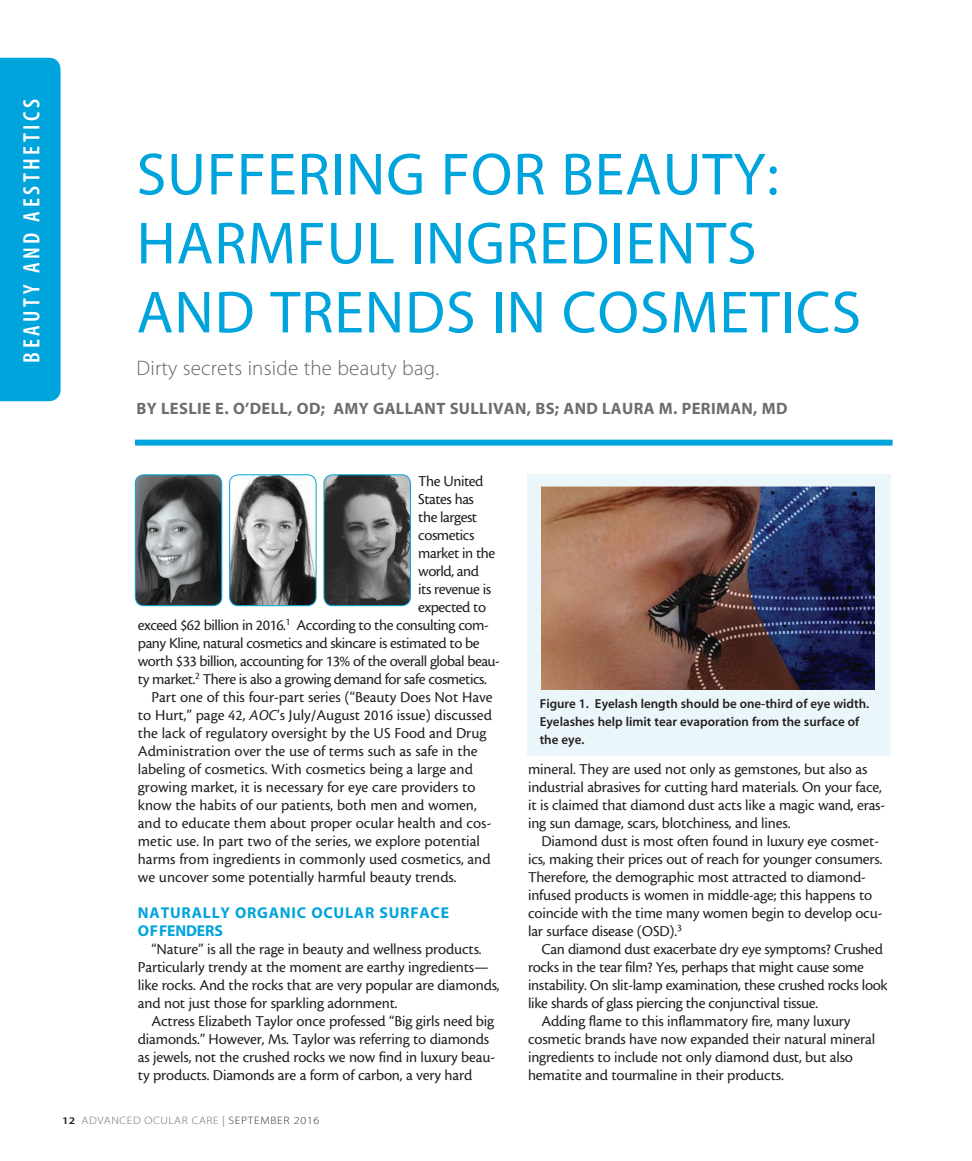
<style>
.page{position:relative;width:972px;height:1161px;background:#fff}
.page>*{position:absolute;margin:0;border:0;box-sizing:border-box;transform-origin:0 0}
.headline{font:60px/69px "Myriad MM 400 600";letter-spacing:.015em;color:#00a4dc}
.t1{font:23.7px "Myriad MM 565 300";letter-spacing:.15em;color:#fff}
.deck{font:21px "Myriad MM 215 600";letter-spacing:.01em;color:#636366}
.author{font:16.5px "Myriad MM 700 600";letter-spacing:.02em;color:#6c6d70}
.body{font:15.75px/18px "Cronos MM 408 10";letter-spacing:-.01em;color:#231f20}
.body_first{font:15.75px "Cronos MM 408 10";letter-spacing:-.03em;color:#231f20}
.subhead{font:15.75px/18px "Myriad MM 700 600";letter-spacing:.05em;color:#00a4dc}
.t2{font:13.05px/18px "Myriad MM 565 600";color:#231f20}
.t3{font:10.8px "Myriad MM 215 600";letter-spacing:.04em;color:#6c6d70;scale:1.11 1}
.s1{font-family:"Cronos MM It 408 10"}
.s2{font-family:"Myriad MM 565 600";font-size:10.2px;color:#231f20}
.s3{font-family:"Myriad MM 400 600";color:#939598}
.s4{color:#312f30}
</style>
<div class="page">
<div style="left:0;top:58px;width:61px;height:343px;background:#00a4dc"></div>
<div style="left:135px;top:440px;width:758px;height:6px;background:#00a4dc"></div>
<img style="left:135px;top:475px;width:87px;height:131px">
<div style="left:135px;top:474px;width:87px;height:132px;border:1px solid #00a4dc;border-radius:9px"></div>
<img style="left:230px;top:475px;width:86px;height:131px">
<div style="left:229px;top:474px;width:87px;height:132px;border:1px solid #00a4dc;border-radius:9px"></div>
<img style="left:324px;top:475px;width:86px;height:131px">
<div style="left:324px;top:474px;width:87px;height:132px;border:1px solid #00a4dc;border-radius:9px"></div>
<div style="left:527px;top:474px;width:364px;height:282px;background:#ebf6fb"></div>
<img style="left:541px;top:486px;width:333px;height:203px">
<h2 class="t1" style="left:20px;top:363px;width:265px;rotate:-90deg">BEAUTY AND AESTHETICS</h2>
<p class="headline" style="left:137px;top:143px;width:726px">SUFFERING FOR BEAUTY:<br>HARMFUL INGREDIENTS<br>AND TRENDS IN COSMETICS</p>
<p class="deck" style="left:137px;top:358px;width:304px">Dirty secrets inside the beauty bag.</p>
<p class="author" style="left:137px;top:400px;width:652px">BY LESLIE E. O’DELL, OD; AMY GALLANT SULLIVAN, BS; AND LAURA M. PERIMAN, MD</p>
<p class="body_first" style="left:418px;top:473px;width:67px">The United</p>
<p class="body_first" style="left:418px;top:491px;width:57px">States has</p>
<p class="body_first" style="left:418px;top:509px;width:60px">the largest</p>
<p class="body_first" style="left:418px;top:527px;width:58px">cosmetics</p>
<p class="body_first" style="left:418px;top:545px;width:79px">market in the</p>
<p class="body_first" style="left:418px;top:563px;width:62px">world, and</p>
<p class="body_first" style="left:418px;top:581px;width:74px">its revenue is</p>
<p class="body_first" style="left:418px;top:599px;width:69px">expected to</p>
<p class="body_first" style="left:138px;top:617px;width:352px">exceed $62 billion in 2016.<sup>1</sup> According to the consulting com-</p>
<p class="body_first" style="left:138px;top:635px;width:343px">pany Kline, natural cosmetics and skincare is estimated to be</p>
<p class="body_first" style="left:138px;top:653px;width:364px">worth $33 billion, accounting for 13% of the overall global beau-</p>
<p class="body_first" style="left:138px;top:671px;width:350px">ty market.<sup>2</sup> There is also a growing demand for safe cosmetics.</p>
<p class="body" style="left:138px;top:688px;width:356px;text-indent:14px">Part one of this four-part series (“Beauty Does Not Have to Hurt,” page 42, <span class="s1">AOC</span>’s July/August 2016 issue) discussed the lack of regulatory oversight by the US Food and Drug Administration over the use of terms such as safe in the labeling of cosmetics. With cosmetics being a large and growing market, it is necessary for eye care providers to know the habits of our patients, both men and women, and to educate them about proper ocular health and cos&shy;metic use. In part two of the series, we explore potential harms from ingredients in commonly used cosmetics, and we uncover some potentially harmful beauty trends.</p>
<p class="subhead" style="left:138px;top:905px;width:313px">NATURALLY ORGANIC OCULAR SURFACE<br>OFFENDERS</p>
<p class="body" style="left:138px;top:940px;width:363px;text-indent:14px">“Nature” is all the rage in beauty and wellness products.<br>Particularly trendy at the moment are earthy ingredients— like rocks. And the rocks that are very popular are diamonds, and not just those for sparkling adornment.</p>
<p class="body" style="left:138px;top:1012px;width:359px;text-indent:14px">Actress Elizabeth Taylor once professed “Big girls need big diamonds.” However, Ms. Taylor was referring to diamonds as jewels, not the crushed rocks we now find in luxury beau&shy;ty products. Diamonds are a form of carbon, a very hard</p>
<p class="t3" style="left:62px;top:1115px;width:233px"><span class="s2">12</span> ADVANCED OCULAR CARE <span class="s3">|</span> <span class="s4">SEPTEMBER 2016</span></p>
<p class="t2" style="left:540px;top:695px;width:331px">Figure 1. Eyelash length should be one-third of eye width.<br>Eyelashes help limit tear evaporation from the surface of the eye.</p>
<p class="body" style="left:528px;top:760px;width:359px">mineral. They are used not only as gemstones, but also as industrial abrasives for cutting hard materials. On your face, it is claimed that diamond dust acts like a magic wand, eras&shy;ing sun damage, scars, blotchiness, and lines.</p>
<p class="body" style="left:528px;top:832px;width:356px;text-indent:14px">Diamond dust is most often found in luxury eye cosmet&shy;ics, making their prices out of reach for younger consumers.<br>Therefore, the demographic most attracted to diamond&shy;infused products is women in middle-age; this happens to coincide with the time many women begin to develop ocu&shy;lar surface disease (OSD).<sup>3</sup></p>
<p class="body" style="left:528px;top:940px;width:361px;text-indent:14px">Can diamond dust exacerbate dry eye symptoms? Crushed rocks in the tear film? Yes, perhaps that might cause some instability. On slit-lamp examination, these crushed rocks look like shards of glass piercing the conjunctival tissue.</p>
<p class="body" style="left:528px;top:1012px;width:349px;text-indent:14px">Adding flame to this inflammatory fire, many luxury cosmetic brands have now expanded their natural mineral ingredients to include not only diamond dust, but also hematite and tourmaline in their products.</p>
</div>
